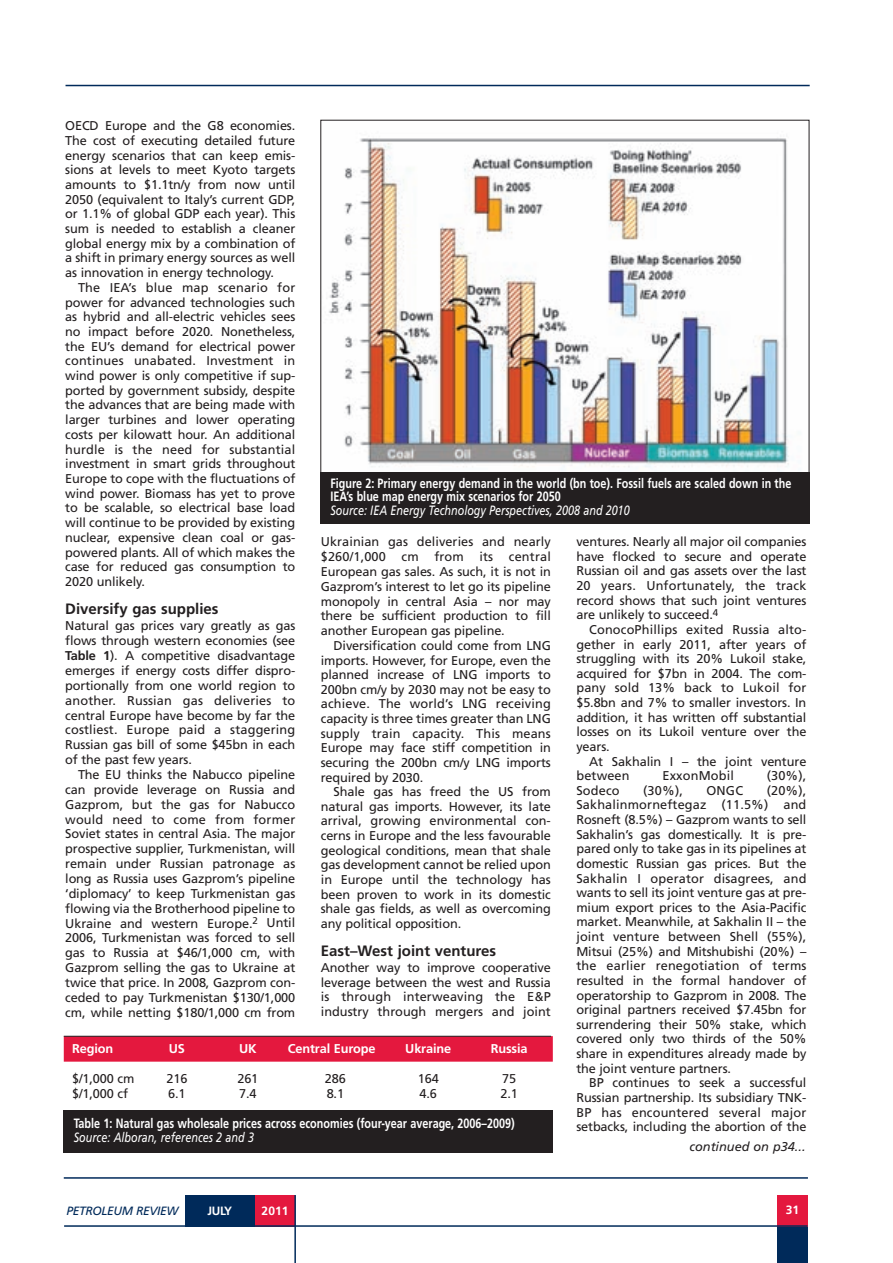
<style>
.page{position:relative;width:893px;height:1263px;background:#fff}
.page>*{position:absolute;margin:0;border:0;box-sizing:border-box;transform-origin:0 0}
.t1{font:700 15px "Frutiger";color:#231f20}
.t2{font:700 13.5px/13.5px "Frutiger";color:#fff;scale:.8 1}
.t3{font:italic 13.5px "Frutiger";color:#fff;scale:.8 1}
.t4{font:12.75px/14.5px "Frutiger";letter-spacing:-.01em;color:#231f20;text-align:justify}
.t5{font:700 12.75px "Frutiger";letter-spacing:-.01em;color:#fff}
.t6{font:italic 12.75px "Frutiger";color:#231f20}
.t7{font:12.75px "Frutiger";letter-spacing:.01em;color:#231f20}
.t8{font:italic 12px "Frutiger";letter-spacing:-.03em;color:#002a5a}
.t9{font:700 12px "Frutiger";color:#fff}
.s1{font-weight:700}
</style>
<div class="page">
<hr style="left:64px;top:1177px;width:744px;height:2px;background:#002a5a">
<hr style="left:66px;top:85px;width:744px;height:1px;background:#002a5a">
<div style="left:777px;top:1226px;width:31px;height:37px;background:#002a5a"></div>
<div style="left:777px;top:1195px;width:31px;height:31px;background:#e4183e"></div>
<div style="left:185px;top:1195px;width:73px;height:31px;background:#002a5a"></div>
<div style="left:256px;top:1195px;width:39px;height:31px;background:#e4183e"></div>
<hr style="left:294px;top:1195px;width:2px;height:68px;background:#002a5a">
<hr style="left:64px;top:1225px;width:744px;height:2px;background:#002a5a">
<img style="left:329px;top:138px;width:460px;height:330px">
<div style="left:320px;top:472px;width:489px;height:51px;background:#231f20"></div>
<div style="left:64px;top:1036px;width:489px;height:26px;background:#e4183e"></div>
<div style="left:64px;top:1110px;width:489px;height:42px;background:#231f20"></div>
<hr style="left:64px;top:1036px;width:487px;height:1px;background:#231f20">
<p class="t4" style="left:65px;top:119px;width:232px">OECD Europe and the G8 economies.<br>The cost of executing detailed future energy scenarios that can keep emis&shy;sions at levels to meet Kyoto targets amounts to $1.1tn/y from now until 2050 (equivalent to Italy’s current GDP, or 1.1% of global GDP each year). This sum is needed to establish a cleaner global energy mix by a combination of a shift in primary energy sources as well as innovation in energy technology.</p>
<p class="t4" style="left:65px;top:281px;width:232px;text-indent:13px">The IEA’s blue map scenario for power for advanced technologies such as hybrid and all-electric vehicles sees no impact before 2020. Nonetheless, the EU’s demand for electrical power continues unabated. Investment in wind power is only competitive if sup&shy;ported by government subsidy, despite the advances that are being made with larger turbines and lower operating costs per kilowatt hour. An additional hurdle is the need for substantial investment in smart grids throughout Europe to cope with the fluctuations of wind power. Biomass has yet to prove to be scalable, so electrical base load will continue to be provided by existing nuclear, expensive clean coal or gas&shy;powered plants. All of which makes the case for reduced gas consumption to 2020 unlikely.</p>
<p class="t1" style="left:65px;top:603px;width:155px">Diversify gas supplies</p>
<p class="t4" style="left:65px;top:620px;width:232px">Natural gas prices vary greatly as gas flows through western economies (see <span class="s1">Table 1</span>). A competitive disadvantage emerges if energy costs differ dispro&shy;portionally from one world region to another. Russian gas deliveries to central Europe have become by far the costliest. Europe paid a staggering Russian gas bill of some $45bn in each of the past few years.</p>
<p class="t4" style="left:65px;top:768px;width:232px;text-indent:13px">The EU thinks the Nabucco pipeline can provide leverage on Russia and Gazprom, but the gas for Nabucco would need to come from former Soviet states in central Asia. The major prospective supplier, Turkmenistan, will remain under Russian patronage as long as Russia uses Gazprom’s pipeline ‘diplomacy’ to keep Turkmenistan gas flowing via the Brotherhood pipeline to Ukraine and western Europe.<sup>2</sup> Until 2006, Turkmenistan was forced to sell gas to Russia at $46/1,000 cm, with Gazprom selling the gas to Ukraine at twice that price. In 2008, Gazprom con&shy;ceded to pay Turkmenistan $130/1,000 cm, while netting $180/1,000 cm from</p>
<p class="t2" style="left:330px;top:477px;width:578px">Figure 2: Primary energy demand in the world (bn toe). Fossil fuels are scaled down in the<br>IEA’s blue map energy mix scenarios for 2050</p>
<p class="t3" style="left:330px;top:505px;width:376px">Source: IEA Energy Technology Perspectives, 2008 and 2010</p>
<p class="t4" style="left:576px;top:535px;width:232px">ventures. Nearly all major oil companies have flocked to secure and operate Russian oil and gas assets over the last 20 years. Unfortunately, the track record shows that such joint ventures are unlikely to succeed.<sup>4</sup></p>
<p class="t4" style="left:576px;top:623px;width:232px;text-indent:13px">ConocoPhillips exited Russia alto&shy;gether in early 2011, after years of struggling with its 20% Lukoil stake, acquired for $7bn in 2004. The com&shy;pany sold 13% back to Lukoil for $5.8bn and 7% to smaller investors. In addition, it has written off substantial losses on its Lukoil venture over the years.</p>
<p class="t4" style="left:576px;top:755px;width:232px;text-indent:13px">At Sakhalin I – the joint venture between</p>
<p class="t4" style="left:321px;top:535px;width:232px">Ukrainian gas deliveries and nearly $260/1,000 cm from its central European gas sales. As such, it is not in Gazprom’s interest to let go its pipeline monopoly in central Asia – nor may there be sufficient production to fill another European gas pipeline.</p>
<p class="t4" style="left:321px;top:639px;width:232px;text-indent:13px">Diversification could come from LNG imports. However, for Europe, even the planned increase of LNG imports to 200bn cm/y by 2030 may not be easy to achieve. The world’s LNG receiving capacity is three times greater than LNG supply train capacity. This means Europe may face stiff competition in securing the 200bn cm/y LNG imports required by 2030.</p>
<p class="t4" style="left:321px;top:785px;width:232px;text-indent:13px">Shale gas has freed the US from natural gas imports. However, its late arrival, growing environmental con&shy;cerns in Europe and the less favourable geological conditions, mean that shale gas development cannot be relied upon in Europe until the technology has been proven to work in its domestic shale gas fields, as well as overcoming any political opposition.</p>
<p class="t1" style="left:321px;top:945px;width:177px">East–West joint ventures</p>
<p class="t4" style="left:321px;top:961px;width:232px">Another way to improve cooperative leverage between the west and Russia is through interweaving the E&amp;P industry through mergers and joint</p>
<p class="t7" style="left:662px;top:770px;width:73px">ExxonMobil</p>
<p class="t4" style="left:767px;top:769px;width:41px">(30%),</p>
<p class="t4" style="left:576px;top:784px;width:232px;text-indent:190px">(20%), Sakhalinmorneftegaz (11.5%) and Rosneft (8.5%) – Gazprom wants to sell Sakhalin’s gas domestically. It is pre&shy;pared only to take gas in its pipelines at domestic Russian gas prices. But the Sakhalin I operator disagrees, and wants to sell its joint venture gas at pre&shy;mium export prices to the Asia-Pacific market. Meanwhile, at Sakhalin II – the joint venture between Shell (55%), Mitsui (25%) and Mitshubishi (20%) – the earlier renegotiation of terms resulted in the formal handover of operatorship to Gazprom in 2008. The original partners received $7.45bn for surrendering their 50% stake, which covered only two thirds of the 50% share in expenditures already made by the joint venture partners.</p>
<p class="t4" style="left:576px;top:1076px;width:232px;text-indent:13px">BP continues to seek a successful Russian partnership. Its subsidiary TNK-BP has encountered several major setbacks, including the abortion of the</p>
<p class="t4" style="left:576px;top:784px;width:45px">Sodeco</p>
<p class="t4" style="left:643px;top:784px;width:41px">(30%),</p>
<p class="t4" style="left:707px;top:784px;width:38px">ONGC</p>
<p class="t5" style="left:72px;top:1043px;width:43px">Region</p>
<p class="t5" style="left:169px;top:1043px;width:18px">US</p>
<p class="t5" style="left:239px;top:1043px;width:19px">UK</p>
<p class="t5" style="left:288px;top:1043px;width:89px">Central Europe</p>
<p class="t5" style="left:405px;top:1043px;width:47px">Ukraine</p>
<p class="t5" style="left:491px;top:1043px;width:38px">Russia</p>
<p class="t4" style="left:72px;top:1072px;width:64px">$/1,000 cm</p>
<p class="t4" style="left:166px;top:1072px;width:22px">216</p>
<p class="t4" style="left:237px;top:1072px;width:22px">261</p>
<p class="t4" style="left:325px;top:1072px;width:22px">286</p>
<p class="t4" style="left:418px;top:1072px;width:22px">164</p>
<p class="t4" style="left:502px;top:1072px;width:16px">75</p>
<p class="t4" style="left:72px;top:1087px;width:57px">$/1,000 cf</p>
<p class="t4" style="left:168px;top:1087px;width:19px">6.1</p>
<p class="t4" style="left:239px;top:1087px;width:19px">7.4</p>
<p class="t4" style="left:327px;top:1087px;width:19px">8.1</p>
<p class="t4" style="left:420px;top:1087px;width:19px">4.6</p>
<p class="t4" style="left:500px;top:1087px;width:19px">2.1</p>
<p class="t2" style="left:74px;top:1118px;width:553px">Table 1: Natural gas wholesale prices across economies (four-year average, 2006–2009)</p>
<p class="t3" style="left:74px;top:1131px;width:227px">Source: Alboran, references 2 and 3</p>
<p class="t6" style="left:689px;top:1141px;width:118px">continued on p34...</p>
<p class="t8" style="left:66px;top:1206px;width:114px">PETROLEUM REVIEW</p>
<p class="t9" style="left:208px;top:1206px;width:26px">JULY</p>
<p class="t9" style="left:262px;top:1206px;width:28px">2011</p>
<p class="t9" style="left:786px;top:1205px;width:15px">31</p>
</div>
